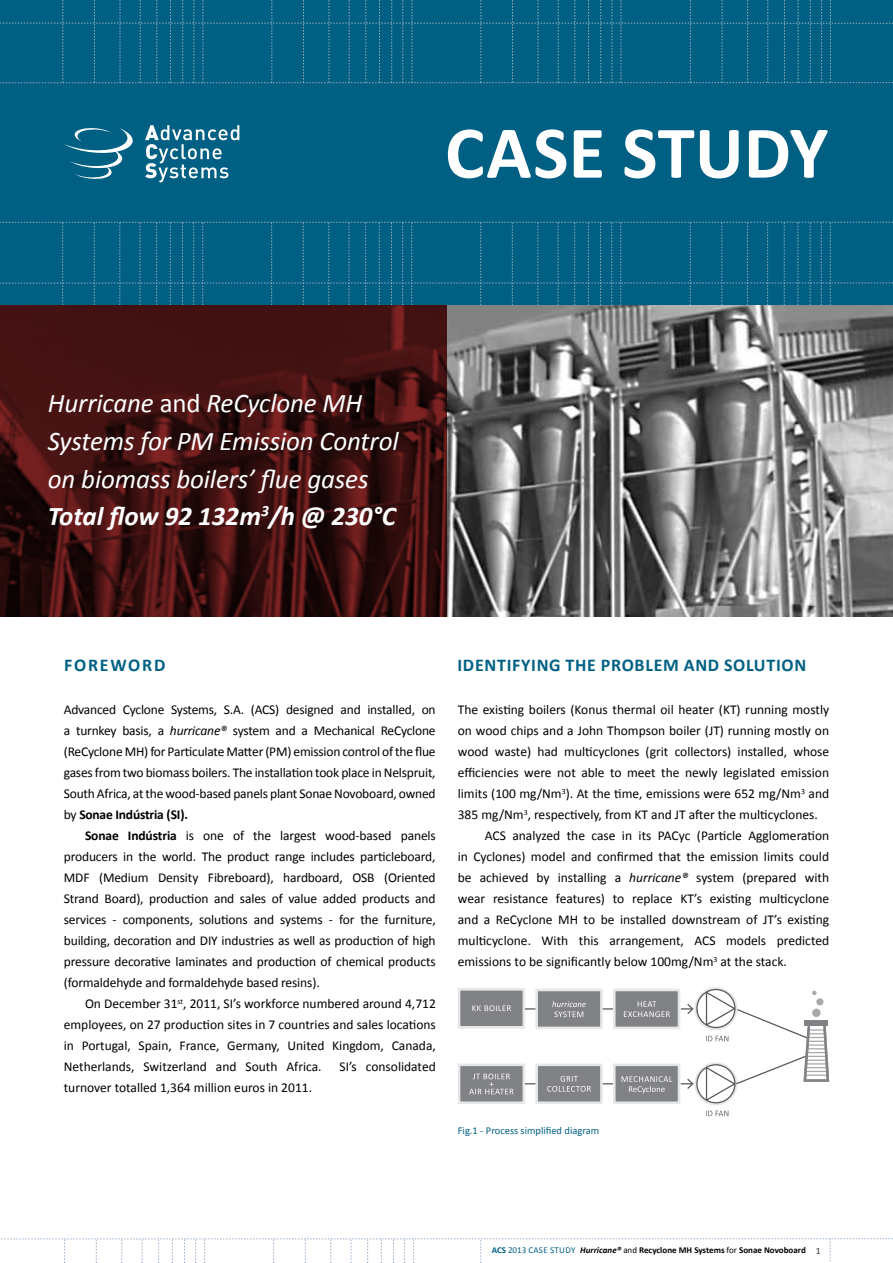
<style>
.page{position:relative;width:893px;height:1263px;background:#fff}
.page>*{position:absolute;margin:0;border:0;box-sizing:border-box;transform-origin:0 0}
.t1{font:700 75px "Calibri";color:#fff}
.t2{font:italic 27px/37.5px "Calibri";letter-spacing:-.005em;color:#fff}
.t3{font:700 18px "Calibri";letter-spacing:.04em;color:#006084}
.t4{font:700 18px "Calibri";letter-spacing:.095em;color:#006084}
.t5{font:13.5px/21px "Calibri";color:#000;text-align:justify}
.t6{font:10.5px "Calibri";color:#006084}
.t7{font:700 9px "Calibri";color:#000}
.s1{font-style:normal}
.s2{font-weight:700}
.s3{font-style:italic}
.s4{color:#006084}
.s5{font-weight:400;color:#006084}
.s6{font-weight:400}
.s7{font-weight:400;font-size:9.75px;color:#373534}
</style>
<div class="page">
<svg style="left:1px;top:1238px;width:892px;height:25px"></svg>
<img style="left:446px;top:305px;width:447px;height:312px">
<svg style="left:0;top:305px;width:446px;height:312px;background:#3e1010"></svg>
<div style="left:0;top:0;width:893px;height:305px;background:#006084"></div>
<svg style="left:0;top:0;width:893px;height:83px"></svg>
<svg style="left:0;top:222px;width:893px;height:83px"></svg>
<svg style="left:145px;top:125px;width:94px;height:57px"></svg>
<svg style="left:64px;top:128px;width:69px;height:51px"></svg>
<div style="left:458px;top:1063px;width:67px;height:41px;background:#808285;border:3px solid #e6e7e8"></div>
<div style="left:458px;top:988px;width:67px;height:40px;background:#808285;border:3px solid #e6e7e8"></div>
<svg style="left:472px;top:1005px;width:39px;height:6px"></svg>
<svg style="left:469px;top:1073px;width:44px;height:21px"></svg>
<svg style="left:523px;top:987px;width:306px;height:129px"></svg>
<h1 class="t1" style="left:445px;top:105px;width:385px">CASE STUDY</h1>
<h2 class="t2" style="left:48px;top:384px;width:352px">Hurricane <span class="s1">and</span> ReCyclone MH<br>Systems for PM Emission Control on biomass boilers’ flue gases<br><span class="s2">Total flow 92 132m</span><sup>3</sup><span class="s2">/h @ 230°C</span></h2>
<h3 class="t4" style="left:64px;top:653px;width:103px">FOREWORD</h3>
<p class="t5" style="left:64px;top:699px;width:373px">Advanced Cyclone Systems, S.A. (ACS) designed and installed, on a turnkey basis, a <span class="s3">hurricane®</span> system and a Mechanical ReCyclone (ReCyclone MH) for Particulate Matter (PM) emission control of the flue gases from two biomass boilers. The installation took place in Nelspruit, South Africa, at the wood-based panels plant Sonae Novoboard, owned by <span class="s2">Sonae Indústria (SI).</span></p>
<p class="t5" style="left:64px;top:825px;width:374px;text-indent:21px"><span class="s2">Sonae Indústria</span> is one of the largest wood-based panels producers in the world. The product range includes particleboard, MDF (Medium Density Fibreboard), hardboard, OSB (Oriented Strand Board), production and sales of value added products and services - components, solutions and systems - for the furniture, building, decoration and DIY industries as well as production of high pressure decorative laminates and production of chemical products (formaldehyde and formaldehyde based resins).</p>
<p class="t5" style="left:64px;top:993px;width:374px;text-indent:21px">On December 31<sup>st</sup>, 2011, SI’s workforce numbered around 4,712 employees, on 27 production sites in 7 countries and sales locations in Portugal, Spain, France, Germany, United Kingdom, Canada, Netherlands, Switzerland and South Africa.</p>
<p class="t5" style="left:339px;top:1056px;width:98px">SI’s consolidated</p>
<p class="t5" style="left:64px;top:1077px;width:250px">turnover totalled 1,364 million euros in 2011.</p>
<h3 class="t3" style="left:457px;top:654px;width:350px">IDENTIFYING THE PROBLEM AND SOLUTION</h3>
<p class="t5" style="left:458px;top:699px;width:373px">The existing boilers (Konus thermal oil heater (KT) running mostly</p>
<p class="t5" style="left:458px;top:720px;width:373px">on wood chips and a John Thompson boiler (JT) running mostly on</p>
<p class="t5" style="left:458px;top:741px;width:373px">wood waste) had multicyclones (grit collectors) installed, whose</p>
<p class="t5" style="left:458px;top:762px;width:373px">efficiencies were not able to meet the newly legislated emission</p>
<p class="t5" style="left:458px;top:783px;width:373px">limits (100 mg/Nm<sup>3</sup>). At the time, emissions were 652 mg/Nm<sup>3</sup> and</p>
<p class="t5" style="left:458px;top:804px;width:362px">385 mg/Nm<sup>3</sup>, respectively, from KT and JT after the multicyclones.</p>
<p class="t5" style="left:485px;top:825px;width:346px">ACS analyzed the case in its PACyc (Particle Agglomeration</p>
<p class="t5" style="left:458px;top:846px;width:373px">in Cyclones) model and confirmed that the emission limits could</p>
<p class="t5" style="left:458px;top:867px;width:373px">be achieved by installing a <span class="s3">hurricane®</span> system (prepared with</p>
<p class="t5" style="left:458px;top:888px;width:373px">wear resistance features) to replace KT’s existing multicyclone</p>
<p class="t5" style="left:458px;top:909px;width:373px">and a ReCyclone MH to be installed downstream of JT’s existing</p>
<p class="t5" style="left:458px;top:930px;width:373px">multicyclone. With this arrangement, ACS models predicted</p>
<p class="t5" style="left:458px;top:951px;width:331px">emissions to be significantly below 100mg/Nm<sup>3</sup> at the stack.</p>
<p class="t6" style="left:458px;top:1124px;width:143px">Fig.1 - Process simplified diagram</p>
<p class="t7" style="left:492px;top:1244px;width:331px"><span class="s4">ACS</span> <span class="s5">2013 Case Study</span> <span class="s3">Hurricane®</span> <span class="s6">and</span> Recyclone MH Systems <span class="s6">for</span> Sonae Novoboard <span class="s7">1</span></p>
</div>
